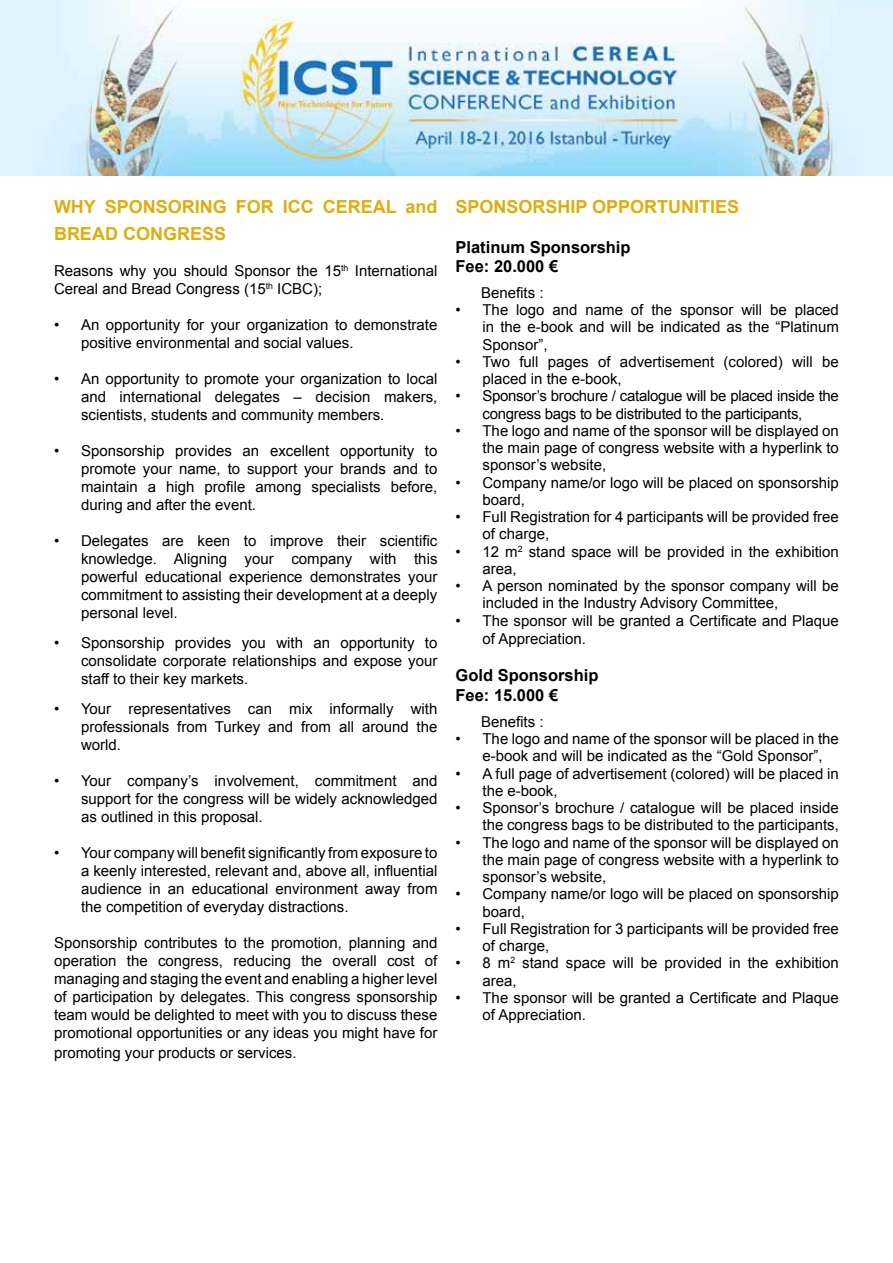
<style>
.page{position:relative;width:893px;height:1263px;background:#fff}
.page>*{position:absolute;margin:0;border:0;box-sizing:border-box;transform-origin:0 0}
.t1{font:700 18px/27px "Arial";color:#e0ad0e}
.t2{font:700 16.5px/19.8px "Arial";color:#000}
.t3{font:15px/18px "Arial";color:#000}
.t4{font:15px/17.2px "Arial";letter-spacing:-.02em;color:#000}
</style>
<div class="page">
<img style="left:0;top:0;width:893px;height:175px">
<p class="t1" style="left:54px;top:194px;width:385px">WHY SPONSORING FOR ICC CEREAL and<br>BREAD CONGRESS</p>
<p class="t3" style="left:54px;top:262px;width:385px">Reasons why you should Sponsor the 15<sup>th</sup> International<br>Cereal and Bread Congress (15<sup>th</sup> ICBC);</p>
<p class="t3" style="left:81px;top:316px;width:358px;text-indent:-27px">• An opportunity for your organization to demonstrate positive environmental and social values.</p>
<p class="t3" style="left:81px;top:370px;width:358px;text-align:justify;text-indent:-27px">• An opportunity to promote your organization to local and international delegates – decision makers, scientists, students and community members.</p>
<p class="t3" style="left:81px;top:442px;width:358px;text-align:justify;text-indent:-27px">• Sponsorship provides an excellent opportunity to promote your name, to support your brands and to maintain a high profile among specialists before, during and after the event.</p>
<p class="t3" style="left:81px;top:532px;width:358px;text-align:justify;text-indent:-27px">• Delegates are keen to improve their scientific knowledge. Aligning your company with this powerful educational experience demonstrates your commitment to assisting their development at a deeply personal level.</p>
<p class="t3" style="left:81px;top:634px;width:358px;text-align:justify;text-indent:-27px">• Sponsorship provides you with an opportunity to consolidate corporate relationships and expose your staff to their key markets.</p>
<p class="t3" style="left:81px;top:700px;width:358px;text-align:justify;text-indent:-27px">• Your representatives can mix informally with professionals from Turkey and from all around the world.</p>
<p class="t3" style="left:81px;top:772px;width:358px;text-align:justify;text-indent:-27px">• Your company’s involvement, commitment and support for the congress will be widely acknowledged as outlined in this proposal.</p>
<p class="t3" style="left:81px;top:844px;width:358px;text-align:justify;text-indent:-27px">• Your company will benefit significantly from exposure to a keenly interested, relevant and, above all, influential audience in an educational environment away from the competition of everyday distractions.</p>
<p class="t3" style="left:54px;top:934px;width:385px;text-align:justify">Sponsorship contributes to the promotion, planning and operation the congress, reducing the overall cost of managing and staging the event and enabling a higher level of participation by delegates. This congress sponsorship team would be delighted to meet with you to discuss these promotional opportunities or any ideas you might have for</p>
<p class="t3" style="left:54px;top:1044px;width:244px">promoting your products or services.</p>
<p class="t1" style="left:455px;top:194px;width:285px">SPONSORSHIP OPPORTUNITIES</p>
<p class="t2" style="left:455px;top:237px;width:177px">Platinum Sponsorship<br>Fee: 20.000 €</p>
<p class="t3" style="left:481px;top:284px;width:64px">Benefits :</p>
<p class="t3" style="left:482px;top:301px;width:358px;line-height:17.2px;text-align:justify;text-indent:-27px">• The logo and name of the sponsor will be placed in the e-book and will be indicated as the “Platinum Sponsor”,</p>
<p class="t3" style="left:482px;top:353px;width:358px;line-height:17.2px;text-indent:-27px">• Two full pages of advertisement (colored) will be placed in the e-book,</p>
<p class="t4" style="left:482px;top:388px;width:358px;text-indent:-27px">• Sponsor’s brochure / catalogue will be placed inside the congress bags to be distributed to the participants,</p>
<p class="t3" style="left:482px;top:422px;width:358px;line-height:17.2px;text-align:justify;text-indent:-27px">• The logo and name of the sponsor will be displayed on the main page of congress website with a hyperlink to sponsor’s website,</p>
<p class="t3" style="left:482px;top:474px;width:358px;line-height:17.2px;text-indent:-27px">• Company name/or logo will be placed on sponsorship board,</p>
<p class="t3" style="left:482px;top:508px;width:358px;line-height:17.2px;text-indent:-27px">• Full Registration for 4 participants will be provided free of charge,</p>
<p class="t3" style="left:482px;top:543px;width:358px;line-height:17.2px;text-indent:-27px">• 12 m<sup>2</sup> stand space will be provided in the exhibition area,</p>
<p class="t3" style="left:482px;top:577px;width:358px;line-height:17.2px;text-indent:-27px">• A person nominated by the sponsor company will be included in the Industry Advisory Committee,</p>
<p class="t3" style="left:482px;top:611px;width:358px;text-indent:-27px">• The sponsor will be granted a Certificate and Plaque of Appreciation.</p>
<p class="t2" style="left:455px;top:666px;width:145px">Gold Sponsorship<br>Fee: 15.000 €</p>
<p class="t3" style="left:481px;top:713px;width:64px">Benefits :</p>
<p class="t3" style="left:482px;top:730px;width:358px;line-height:17.2px;text-indent:-27px">• The logo and name of the sponsor will be placed in the e-book and will be indicated as the “Gold Sponsor”,</p>
<p class="t3" style="left:482px;top:765px;width:358px;line-height:17.2px;text-indent:-27px">• A full page of advertisement (colored) will be placed in the e-book,</p>
<p class="t3" style="left:455px;top:799px;width:385px;line-height:17.2px;text-align:right">• Sponsor’s brochure / catalogue will be placed inside the congress bags to be distributed to the participants,</p>
<p class="t3" style="left:482px;top:834px;width:358px;line-height:17.2px;text-align:justify;text-indent:-27px">• The logo and name of the sponsor will be displayed on the main page of congress website with a hyperlink to sponsor’s website,</p>
<p class="t3" style="left:482px;top:885px;width:358px;line-height:17.2px;text-indent:-27px">• Company name/or logo will be placed on sponsorship board,</p>
<p class="t3" style="left:482px;top:920px;width:358px;line-height:17.2px;text-indent:-27px">• Full Registration for 3 participants will be provided free of charge,</p>
<p class="t3" style="left:482px;top:954px;width:358px;line-height:17.2px;text-indent:-27px">• 8 m<sup>2</sup> stand space will be provided in the exhibition area,</p>
<p class="t3" style="left:482px;top:989px;width:358px;line-height:17.2px;text-indent:-27px">• The sponsor will be granted a Certificate and Plaque of Appreciation.</p>
</div>
